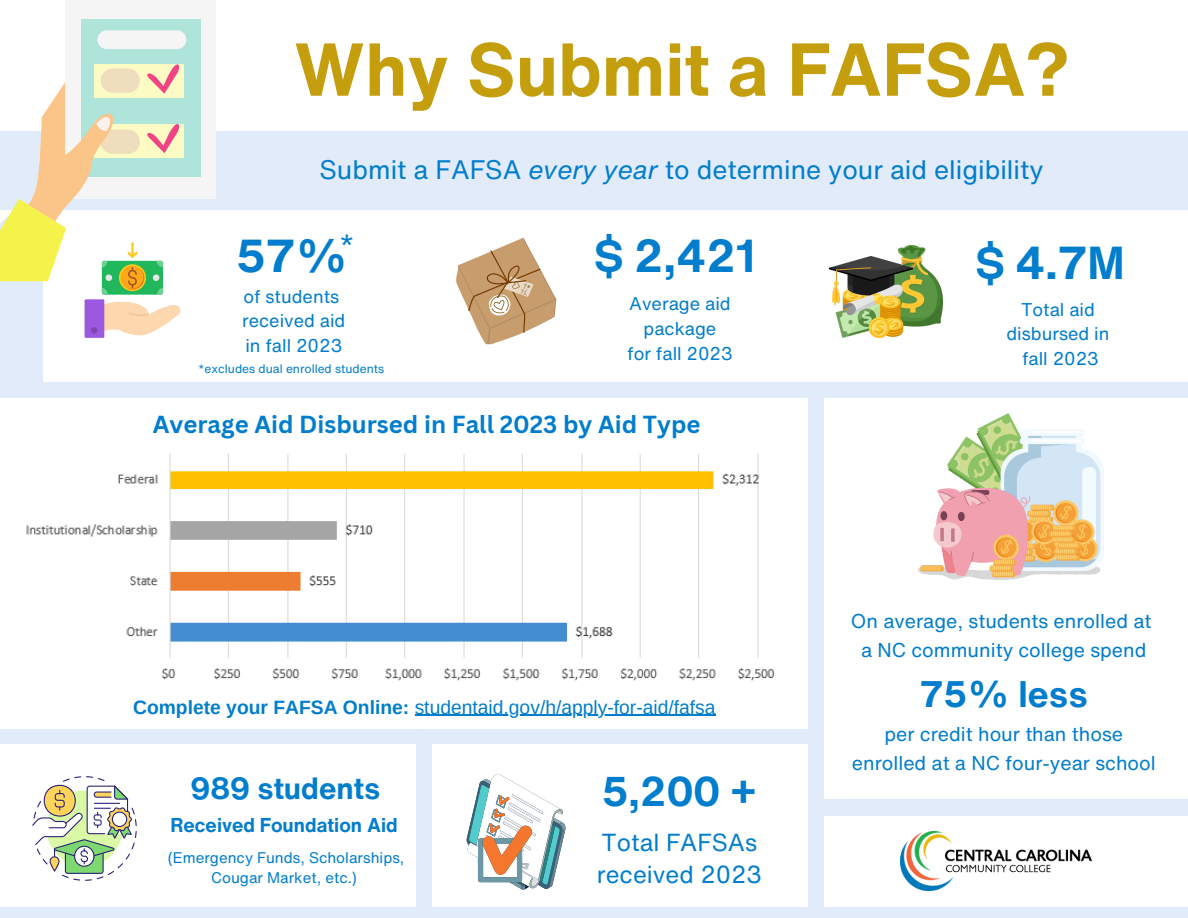
<style>
.page{position:relative;width:1188px;height:918px;background:#fff}
.page>*{position:absolute;margin:0;border:0;box-sizing:border-box;transform-origin:0 0}
.t1{font:700 73.5px "Helvetica Now Text";color:#c49e0d}
.t2{font:700 45px "Helvetica Now Text";color:#007dcc}
.t3{font:700 40.5px "Helvetica Now Text";color:#007dcc}
.t4{font:700 36px "Helvetica Now Text";color:#007dcc}
.t5{font:700 30px "Helvetica Now Text";color:#007dcc}
.t6{font:30px "Helvetica Now Text";color:#007dcc}
.t7{font:26.1px "Helvetica Now Text";color:#007dcc}
.t8{font:700 24px "Canva Sans";color:#007dcc}
.t9{font:24px "Helvetica Now Text";color:#007dcc}
.t10{font:19.5px "Helvetica Now Text";color:#007dcc}
.t11{font:700 19.5px "Helvetica Now Text";color:#007dcc}
.t12{font:19.35px "Arimo";color:#007dcc}
.t13{font:18px/24.8px "Helvetica Now Text";color:#007dcc;text-align:center}
.t14{font:15px/20.2px "Helvetica Now Text";color:#007dcc;text-align:center}
.t15{font:12px "Helvetica Now Text";color:#007dcc}
.s1{font-style:italic}
.s2{font-weight:700}
</style>
<div class="page">
<img style="left:900px;top:832px;width:193px;height:58px">
<svg style="left:104px;top:301px;width:77px;height:34px"></svg>
<div style="left:85px;top:299px;width:19px;height:39px;background:#9a59de"></div>
<div style="left:91px;top:327px;width:6px;height:7px;background:#7d48b4;border-radius:50%"></div>
<svg style="left:456px;top:237px;width:101px;height:108px"></svg>
<img style="left:919px;top:413px;width:184px;height:167px">
<div style="left:0;top:295px;width:43px;height:102px;background:#e1ebfa"></div>
<div style="left:65px;top:0;width:151px;height:199px;background:#f5f5f5"></div>
<div style="left:81px;top:19px;width:119px;height:158px;background:#afe4da"></div>
<div style="left:95px;top:64px;width:89px;height:33px;background:#fbfbc3"></div>
<div style="left:95px;top:124px;width:89px;height:33px;background:#fbfbc3"></div>
<div style="left:97px;top:30px;width:89px;height:19px;background:#f5f5f5;border-radius:9px"></div>
<svg style="left:0;top:64px;width:182px;height:231px"></svg>
<svg style="left:467px;top:774px;width:98px;height:116px"></svg>
<img style="left:26px;top:454px;width:748px;height:227px">
<hr style="left:415px;top:715px;width:301px;height:1px;background:#007dcc">
<img style="left:829px;top:246px;width:114px;height:92px">
<svg style="left:32px;top:776px;width:105px;height:105px"></svg>
<p class="t1" style="left:294px;top:14px;width:777px">Why Submit a FAFSA?</p>
<p class="t7" style="left:320px;top:150px;width:725px">Submit a FAFSA <span class="s1">every year</span> to determine your aid eligibility</p>
<p class="t6" style="left:339px;top:223px;width:18px">*</p>
<p class="t2" style="left:236px;top:222px;width:114px">57%</p>
<p class="t13" style="left:244px;top:283px;width:97px">of students</p>
<p class="t13" style="left:242px;top:308px;width:105px">received aid</p>
<p class="t13" style="left:245px;top:333px;width:98px">in fall 2023</p>
<p class="t15" style="left:198px;top:360px;width:188px">*excludes dual enrolled students</p>
<p class="t2" style="left:593px;top:222px;width:165px">$ 2,421</p>
<h6 class="t13" style="left:629px;top:291px;width:103px">Average aid package</h6>
<p class="t13" style="left:627px;top:341px;width:107px">for fall 2023</p>
<p class="t8" style="left:153px;top:408px;width:549px">Average Aid Disbursed in Fall 2023 by Aid Type</p>
<h2 class="t12" style="left:133px;top:696px;width:584px"><span class="s2">Complete your FAFSA Online:</span> studentaid.gov/h/apply-for-aid/fafsa</h2>
<p class="t5" style="left:191px;top:766px;width:191px">989 students</p>
<h5 class="t11" style="left:170px;top:810px;width:229px">Received Foundation Aid</h5>
<p class="t14" style="left:168px;top:847px;width:238px">(Emergency Funds, Scholarships,<br>Cougar Market, etc.)</p>
<p class="t3" style="left:602px;top:761px;width:157px">5,200 +</p>
<p class="t9" style="left:602px;top:824px;width:157px">Total FAFSAs</p>
<p class="t9" style="left:597px;top:857px;width:166px">received 2023</p>
<h4 class="t2" style="left:974px;top:229px;width:152px">$ 4.7M</h4>
<p class="t13" style="left:1021px;top:296px;width:75px">Total aid</p>
<p class="t13" style="left:1006px;top:321px;width:104px">disbursed in</p>
<p class="t13" style="left:1022px;top:346px;width:78px">fall 2023</p>
<p class="t10" style="left:851px;top:606px;width:302px">On average, students enrolled at</p>
<p class="t10" style="left:861px;top:636px;width:287px">a NC community college spend</p>
<p class="t4" style="left:920px;top:667px;width:169px">75% less</p>
<p class="t10" style="left:885px;top:719px;width:240px">per credit hour than those</p>
<p class="t10" style="left:852px;top:748px;width:305px">enrolled at a NC four-year school</p>
</div>
